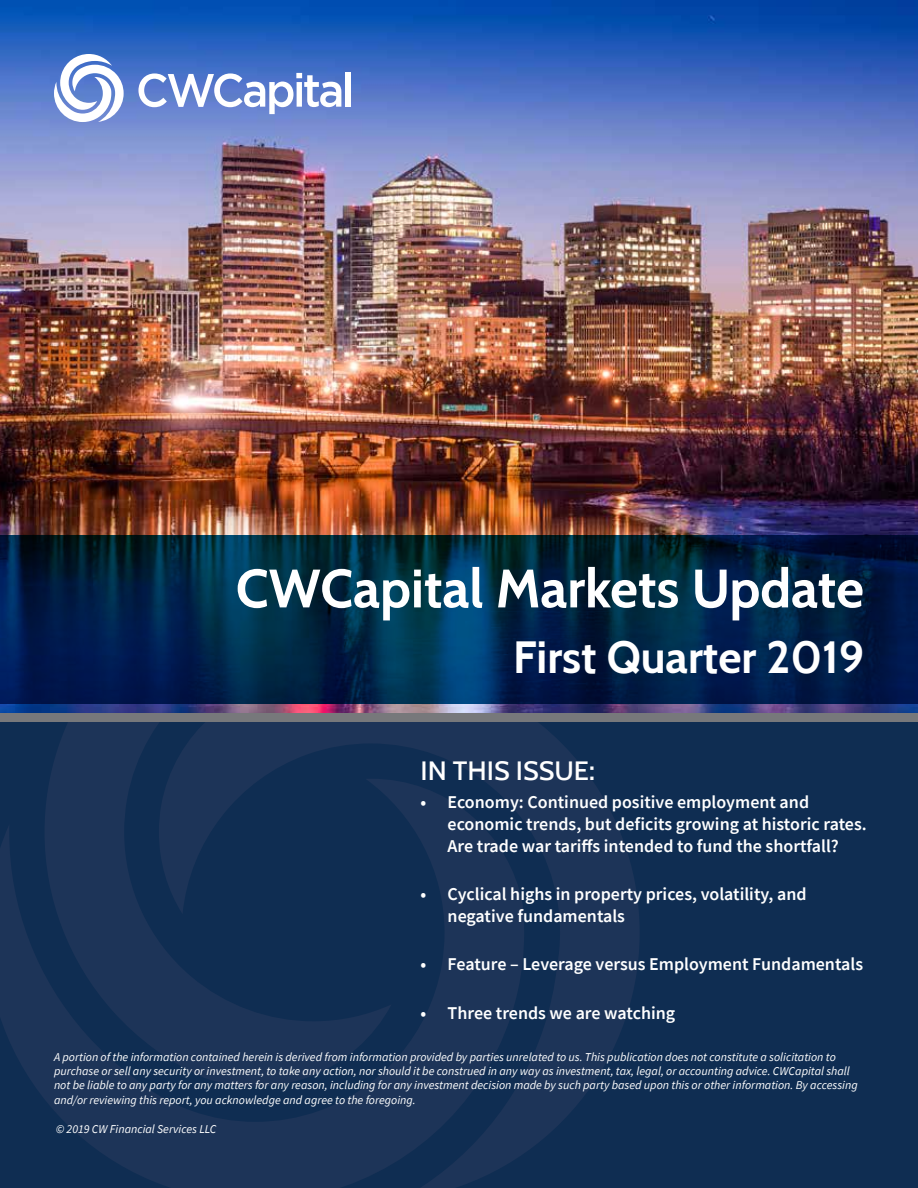
<style>
.page{position:relative;width:918px;height:1188px;background:#fff}
.page>*{position:absolute;margin:0;border:0;box-sizing:border-box;transform-origin:0 0}
.t1{font:700 54px "Cabin";color:#fff}
.t2{font:700 45px "Cabin";color:#fff}
.t3{font:500 27px "Cabin";color:#fff}
.t4{font:600 18px/21.6px "Source Sans Pro";color:#fff}
.t5{font:italic 12px/14.4px "Source Sans Pro";color:#fff}
</style>
<div class="page">
<div style="left:0;top:681px;width:918px;height:507px;background:#0f2d52"></div>
<svg style="left:524px;top:722px;width:115px;height:431px;fill:#1d3458"></svg>
<svg style="left:0;top:827px;width:524px;height:361px;fill:#1d3458"></svg>
<svg style="left:45px;top:722px;width:486px;height:365px;fill:#1d3458"></svg>
<img style="left:0;top:0;width:918px;height:713px">
<div style="left:0;top:713px;width:918px;height:9px;background:#77787b"></div>
<svg style="left:138px;top:73px;width:203px;height:41px"></svg>
<div style="left:346px;top:73px;width:5px;height:34px;background:#fff"></div>
<svg style="left:54px;top:54px;width:70px;height:68px"></svg>
<svg style="left:0;top:536px;width:918px;height:168px;background:#002447"></svg>
<h1 class="t1" style="left:236px;top:546px;width:630px">CWCapital Markets Update</h1>
<h2 class="t2" style="left:513px;top:622px;width:352px">First Quarter 2019</h2>
<h3 class="t3" style="left:421px;top:749px;width:176px">IN THIS ISSUE:</h3>
<h3 class="t4" style="left:448px;top:791px;width:421px;text-indent:-27px">• Economy: Continued positive employment and economic trends, but deficits growing at historic rates.<br>Are trade war tariffs intended to fund the shortfall?</h3>
<h3 class="t4" style="left:448px;top:883px;width:361px;text-indent:-27px">• Cyclical highs in property prices, volatility, and negative fundamentals</h3>
<h3 class="t4" style="left:421px;top:953px;width:444px">• Feature – Leverage versus Employment Fundamentals</h3>
<h3 class="t4" style="left:421px;top:1002px;width:256px">• Three trends we are watching</h3>
<p class="t5" style="left:54px;top:1049px;width:805px">A portion of the information contained herein is derived from information provided by parties unrelated to us. This publication does not constitute a solicitation to purchase or sell any security or investment, to take any action, nor should it be construed in any way as investment, tax, legal, or accounting advice. CWCapital shall not be liable to any party for any matters for any reason, including for any investment decision made by such party based upon this or other information. By accessing and/or reviewing this report, you acknowledge and agree to the foregoing.</p>
<p class="t5" style="left:56px;top:1121px;width:162px">© 2019 CW Financial Services LLC</p>
</div>
